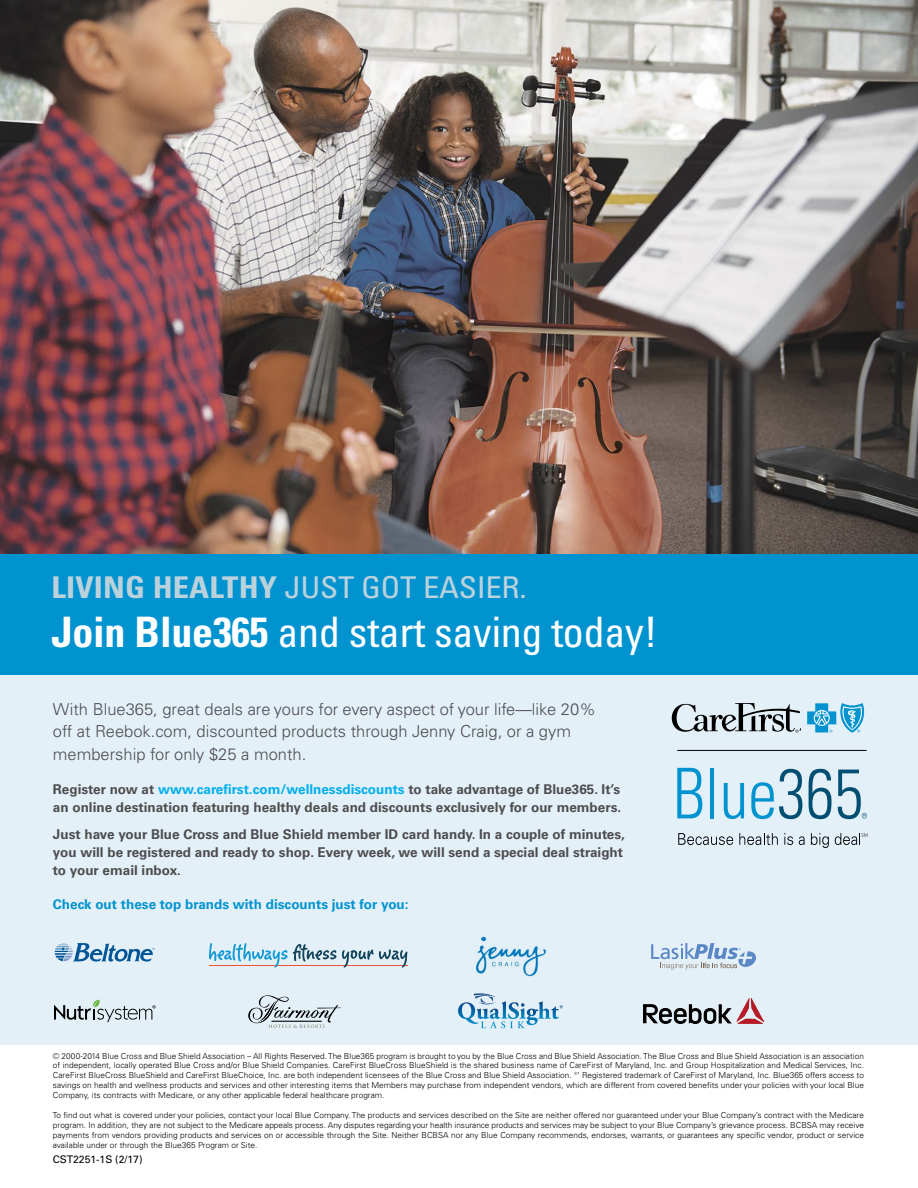
<style>
.page{position:relative;width:918px;height:1188px;background:#fff}
.page>*{position:absolute;margin:0;border:0;box-sizing:border-box;transform-origin:0 0}
.t1{font:condensed 42px "Univers LT Pro";letter-spacing:-.005em;color:#fff}
.t2{font:condensed 30px "Univers LT Pro";letter-spacing:-.01em;color:#bbd2dc;scale:1.09 1}
.t3{font:300 16.5px/22.5px "Univers LT Pro 45";color:#4d4d4f}
.t4{font:700 13.5px/18px "Univers LT Pro 65";color:#4d4d4f}
.t5{font:700 13.5px "Univers LT Pro 65";color:#0093d0}
.t6{font:10.5px "Univers LT Pro 55 Roman";color:#000}
.t7{font:300 8.25px/9.9px "Univers LT Pro 45";letter-spacing:.005em;color:#000;text-align:justify}
.s1{font-weight:700}
.s2{color:#00aeef}
</style>
<div class="page">
<div style="left:0;top:554px;width:918px;height:121px;background:#0093d0"></div>
<div style="left:0;top:675px;width:918px;height:369px;background:#deedf7"></div>
<svg style="left:55px;top:943px;width:100px;height:19px"></svg>
<img style="left:644px;top:999px;width:119px;height:24px">
<svg style="left:54px;top:1000px;width:102px;height:22px"></svg>
<svg style="left:458px;top:993px;width:105px;height:35px"></svg>
<svg style="left:209px;top:943px;width:198px;height:25px"></svg>
<hr style="left:677px;top:750px;width:190px;height:1px;background:#000">
<svg style="left:677px;top:768px;width:25px;height:50px"></svg>
<hr style="left:710px;top:768px;width:4px;height:50px;background:#0093d0">
<svg style="left:724px;top:783px;width:20px;height:36px"></svg>
<svg style="left:751px;top:769px;width:51px;height:50px"></svg>
<svg style="left:809px;top:769px;width:23px;height:50px"></svg>
<svg style="left:678px;top:833px;width:55px;height:12px"></svg>
<svg style="left:739px;top:833px;width:39px;height:12px"></svg>
<svg style="left:784px;top:833px;width:9px;height:12px"></svg>
<svg style="left:799px;top:836px;width:6px;height:9px"></svg>
<svg style="left:811px;top:833px;width:18px;height:15px"></svg>
<svg style="left:835px;top:833px;width:33px;height:12px"></svg>
<svg style="left:838px;top:770px;width:29px;height:49px"></svg>
<svg style="left:807px;top:703px;width:58px;height:30px"></svg>
<svg style="left:672px;top:703px;width:129px;height:30px"></svg>
<img style="left:477px;top:937px;width:69px;height:40px">
<svg style="left:651px;top:943px;width:105px;height:27px"></svg>
<svg style="left:248px;top:995px;width:93px;height:33px"></svg>
<img style="left:0;top:0;width:918px;height:554px">
<h2 class="t2" style="left:52px;top:569px;width:437px"><span class="s1">LIVING HEALTHY</span> JUST GOT EASIER.</h2>
<h1 class="t1" style="left:52px;top:606px;width:608px"><span class="s1">Join Blue365</span> and start saving today!</h1>
<h3 class="t3" style="left:53px;top:697px;width:544px">With Blue365, great deals are yours for every aspect of your life—like 20% off at Reebok.com, discounted products through Jenny Craig, or a gym membership for only $25 a month.</h3>
<h3 class="t4" style="left:53px;top:779px;width:570px">Register now at <span class="s2">www.carefirst.com/wellnessdiscounts</span> to take advantage of Blue365. It’s an online destination featuring healthy deals and discounts exclusively for our members.</h3>
<h3 class="t4" style="left:53px;top:824px;width:574px">Just have your Blue Cross and Blue Shield member ID card handy. In a couple of minutes, you will be registered and ready to shop. Every week, we will send a special deal straight to your email inbox.</h3>
<h3 class="t5" style="left:53px;top:894px;width:357px">Check out these top brands with discounts just for you:</h3>
<p class="t7" style="left:53px;top:1050px;width:813px">© 2000-2014 Blue Cross and Blue Shield Association – All Rights Reserved. The Blue365 program is brought to you by the Blue Cross and Blue Shield Association. The Blue Cross and Blue Shield Association is an association of independent, locally operated Blue Cross and/or Blue Shield Companies. CareFirst BlueCross BlueShield is the shared business name of CareFirst of Maryland, Inc. and Group Hospitalization and Medical Services, Inc.<br>CareFirst BlueCross BlueShield and CareFirst BlueChoice, Inc. are both independent licensees of the Blue Cross and Blue Shield Association. ®’ Registered trademark of CareFirst of Maryland, Inc. Blue365 offers access to savings on health and wellness products and services and other interesting items that Members may purchase from independent vendors, which are different from covered benefits under your policies with your local Blue Company, its contracts with Medicare, or any other applicable federal healthcare program.</p>
<p class="t7" style="left:53px;top:1110px;width:813px">To find out what is covered under your policies, contact your local Blue Company. The products and services described on the Site are neither offered nor guaranteed under your Blue Company’s contract with the Medicare program. In addition, they are not subject to the Medicare appeals process. Any disputes regarding your health insurance products and services may be subject to your Blue Company’s grievance process. BCBSA may receive payments from vendors providing products and services on or accessible through the Site. Neither BCBSA nor any Blue Company recommends, endorses, warrants, or guarantees any specific vendor, product or service available under or through the Blue365 Program or Site.</p>
<p class="t6" style="left:53px;top:1152px;width:91px">CST2251-1S (2/17)</p>
</div>
